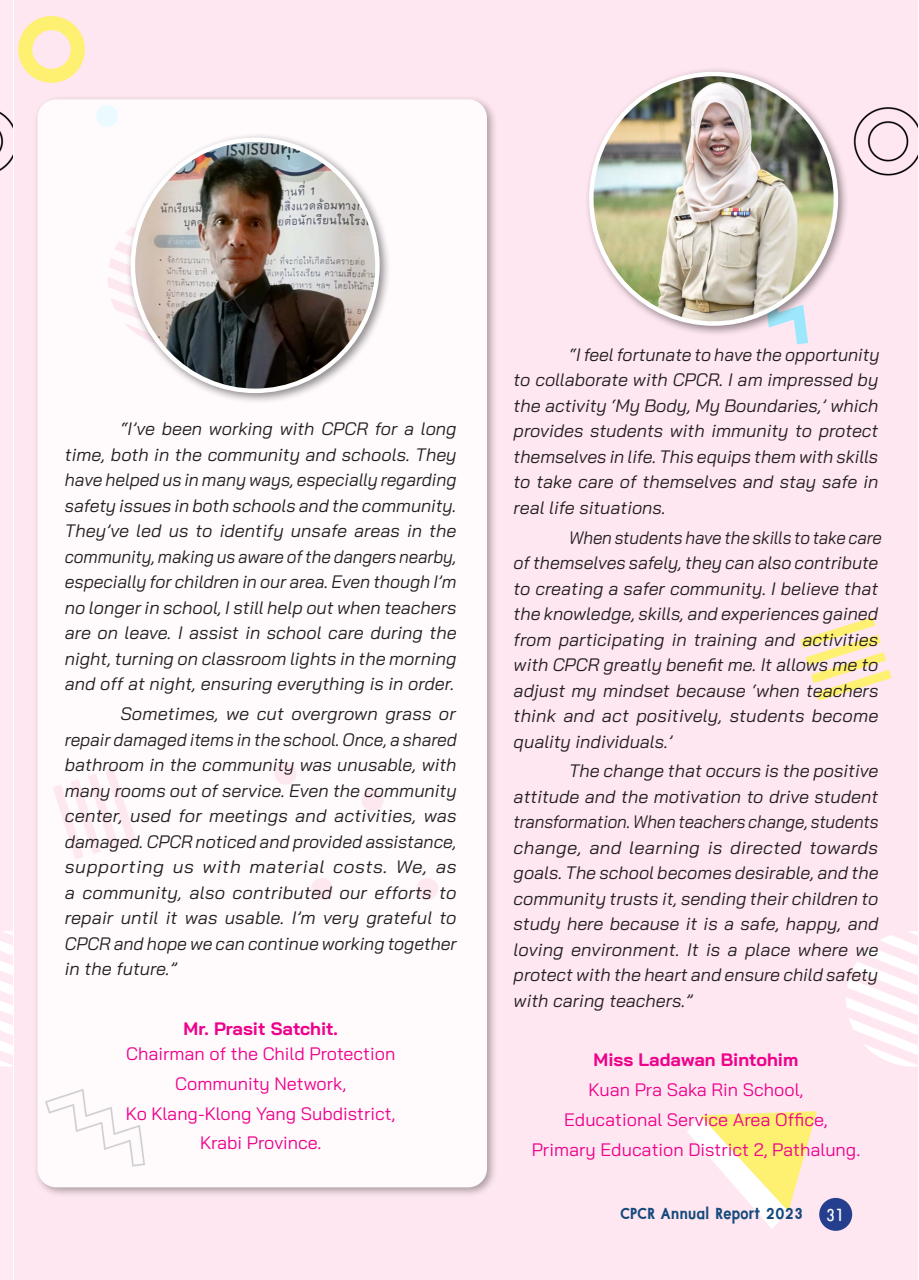
<style>
.page{position:relative;width:919px;height:1280px;background:#fff}
.page>*{position:absolute;margin:0;border:0;box-sizing:border-box;transform-origin:0 0}
.t1{font:700 21px "DB Brand Voice X";letter-spacing:.02em;color:#144a7c}
.t2{font:italic 18px/25.5px "Bai Jamjuree";color:#231f20;text-align:justify}
.t3{font:italic 18px/25.5px "Bai Jamjuree";color:#231f20;scale:.94 1}
.t4{font:18px/25.5px "Bai Jamjuree";color:#ed028c;text-align:center}
.t5{font:700 18px "Bai Jamjuree";color:#ed028c}
.s1{font-weight:700}
.s2{font-weight:400;font-size:23.1px;color:#fff}
</style>
<div class="page">
<div style="left:0;top:0;width:917px;height:1280px;background:#ffe7f1"></div>
<div style="left:33px;top:94px;width:465px;height:1105px;background:#231f20;opacity:.5"></div>
<div style="left:38px;top:100px;width:448px;height:1087px;background:#fff;border-radius:18px"></div>
<div style="left:125px;top:132px;width:265px;height:272px;background:#231f20;opacity:.5"></div>
<img style="left:133px;top:140px;width:244px;height:251px">
<div style="left:583px;top:66px;width:266px;height:271px;background:#231f20;opacity:.5"></div>
<img style="left:591px;top:74px;width:244px;height:250px">
<div style="left:819px;top:1198px;width:33px;height:33px;background:#253f8e;border-radius:50%"></div>
<p class="t2" style="left:65px;top:416px;width:393px;text-indent:56px">“I’ve been working with CPCR for a long time, both in the community and schools. They have helped us in many ways, especially regarding safety issues in both schools and the community.<br>They’ve led us to identify unsafe areas in the community, making us aware of the dangers nearby, especially for children in our area. Even though I’m no longer in school, I still help out when teachers are on leave. I assist in school care during the night, turning on classroom lights in the morning and off at night, ensuring everything is in order.</p>
<p class="t2" style="left:65px;top:701px;width:393px;text-indent:56px">Sometimes, we cut overgrown grass or repair damaged items in the school. Once, a shared bathroom in the community was unusable, with many rooms out of service. Even the community center, used for meetings and activities, was damaged. CPCR noticed and provided assistance, supporting us with material costs. We, as a community, also contributed our efforts to repair until it was usable. I’m very grateful to CPCR and hope we can continue working together in the future.”</p>
<p class="t4" style="left:126px;top:1015px;width:270px"><span class="s1">Mr. Prasit Satchit.<br></span>Chairman of the Child Protection</p>
<p class="t4" style="left:175px;top:1071px;width:172px">Community Network,</p>
<p class="t4" style="left:126px;top:1100px;width:271px">Ko Klang-Klong Yang Subdistrict,</p>
<p class="t4" style="left:200px;top:1130px;width:123px">Krabi Province.</p>
<p class="t2" style="left:513px;top:342px;width:367px;text-indent:56px">“I feel fortunate to have the opportunity to collaborate with CPCR. I am impressed by the activity ‘My Body, My Boundaries,’ which provides students with immunity to protect themselves in life. This equips them with skills to take care of themselves and stay safe in real life situations.</p>
<p class="t3" style="left:513px;top:524px;width:393px;text-indent:56px">When students have the skills to take care of themselves safely, they can also contribute to creating a safer community. I believe that the knowledge, skills, and experiences gained from participating in training and activities with CPCR greatly benefit me. It allows me to adjust my mindset because ‘when teachers think and act positively, students become quality individuals.’</p>
<p class="t2" style="left:513px;top:758px;width:366px;text-indent:55px">The change that occurs is the positive attitude and the motivation to drive student transformation. When teachers change, students change, and learning is directed towards goals. The school becomes desirable, and the community trusts it, sending their children to study here because it is a safe, happy, and loving environment. It is a place where we protect with the heart and ensure child safety with caring teachers.”</p>
<p class="t5" style="left:593px;top:1050px;width:206px">Miss Ladawan Bintohim</p>
<p class="t4" style="left:588px;top:1077px;width:216px">Kuan Pra Saka Rin School,</p>
<p class="t4" style="left:564px;top:1107px;width:265px">Educational Service Area Office,</p>
<p class="t4" style="left:531px;top:1136px;width:330px">Primary Education District 2, Pathalung.</p>
<p class="t1" style="left:620px;top:1201px;width:226px">CPCR Annual Report 2023 <span class="s2">31</span></p>
</div>
